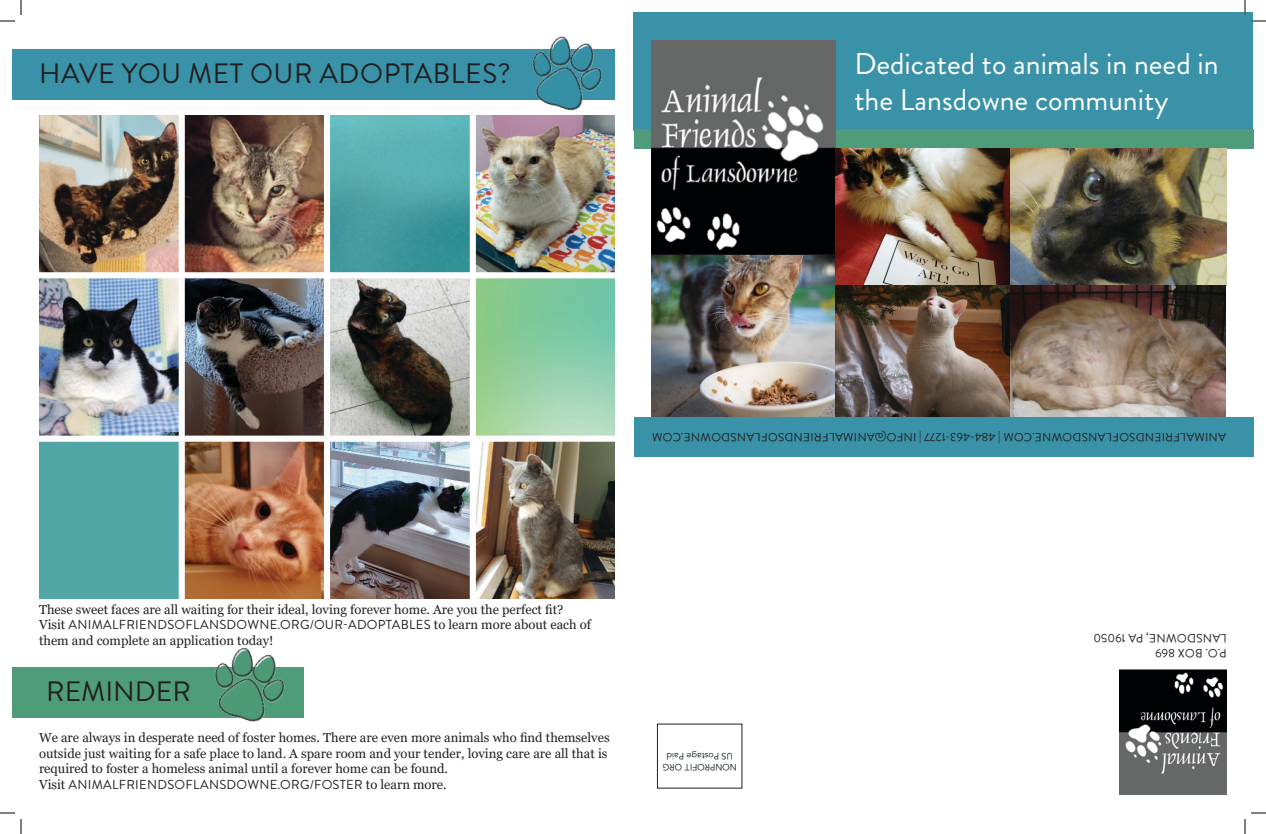
<style>
.page{position:relative;width:1266px;height:834px;background:#fff}
.page>*{position:absolute;margin:0;border:0;box-sizing:border-box;transform-origin:0 0}
.t1{font:30px/36px "Brandon Grotesque";color:#fff}
.t2{font:28px "Brandon Grotesque";letter-spacing:.02em;color:#231f20}
.t3{font:28px "Brandon Grotesque";color:#231f20}
.t4{font:13px/15.6px "Georgia";color:#231f20}
.t5{font:13px "Brandon Grotesque";letter-spacing:.02em;color:#231f20}
.t6{font:12px "Brandon Grotesque";letter-spacing:.015em;color:#231f20}
.t7{font:11.9px "Brandon Grotesque";letter-spacing:.02em;color:#231f20}
.t8{font:9px "Avenir LT Std";color:#101921}
.s1{font-family:"Brandon Grotesque"}
.s2{font-family:"Georgia"}
</style>
<div class="page">
<div style="left:634px;top:12px;width:620px;height:118px;background:#3a92a8"></div>
<div style="left:634px;top:130px;width:620px;height:19px;background:#4f9c7a"></div>
<img style="left:1119px;top:669px;width:108px;height:126px">
<div style="left:634px;top:418px;width:620px;height:39px;background:#3a92a8"></div>
<img style="left:651px;top:40px;width:185px;height:377px">
<img style="left:836px;top:149px;width:390px;height:268px">
<img style="left:39px;top:116px;width:576px;height:482px">
<div style="left:12px;top:49px;width:603px;height:50px;background:#3a92a8"></div>
<div style="left:12px;top:667px;width:292px;height:50px;background:#4f9c7a"></div>
<img style="left:194px;top:647px;width:110px;height:75px">
<img style="left:511px;top:36px;width:104px;height:94px">
<svg style="left:0;top:0;width:22px;height:22px"></svg>
<svg style="left:0;top:812px;width:22px;height:22px"></svg>
<svg style="left:1244px;top:0;width:22px;height:22px"></svg>
<svg style="left:1244px;top:812px;width:22px;height:22px"></svg>
<p class="t2" style="left:39px;top:54px;width:473px">HAVE YOU MET OUR ADOPTABLES?</p>
<p class="t1" style="left:854px;top:47px;width:366px">Dedicated to animals in need in the Lansdowne community</p>
<p class="t7" style="left:1226px;top:445px;width:575px;rotate:-180deg">ANIMALFRIENDSOFLANSDOWNE.COM | 484-463-1277 | INFO@ANIMALFRIENDSOFLANSDOWNE.COM</p>
<p class="t4" style="left:39px;top:602px;width:526px">These sweet faces are all waiting for their ideal, loving forever home. Are you the perfect fit?</p>
<p class="t4" style="left:39px;top:617px;width:554px">Visit <span class="s1">ANIMALFRIENDSOFLANSDOWNE.ORG/OUR-ADOPTABLES</span> to learn more about each of them and complete an application today!</p>
<p class="t3" style="left:46px;top:672px;width:146px">REMINDER</p>
<p class="t4" style="left:39px;top:730px;width:572px">We are always in desperate need of foster homes. There are even more animals who find themselves outside just waiting for a safe place to land. A spare room and your tender, loving care are all that is required to foster a homeless animal until a forever home can be found.</p>
<p class="t5" style="left:39px;top:775px;width:409px"><span class="s2">Visit</span> ANIMALFRIENDSOFLANSDOWNE.ORG/FOSTER <span class="s2">to learn more.</span></p>
<p class="t8" style="left:733px;top:761px;width:68px;rotate:-180deg">US Postage Paid</p>
<p class="t8" style="left:737px;top:772px;width:76px;rotate:-180deg">NONPROFIT ORG</p>
<p class="t6" style="left:1227px;top:647px;width:135px;rotate:-180deg">LANSDOWNE, PA 19050</p>
<p class="t6" style="left:1227px;top:661px;width:73px;rotate:-180deg">P.O. BOX 869</p>
</div>
